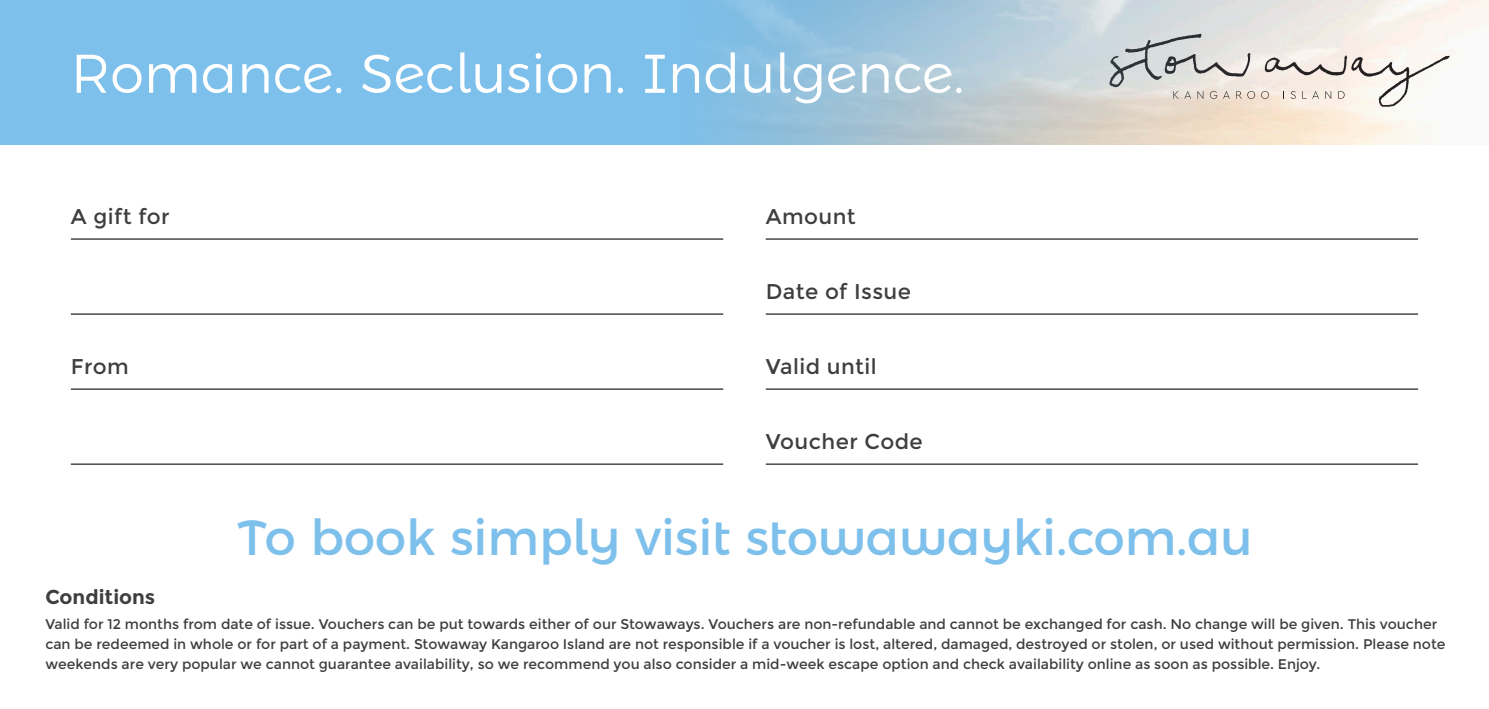
<style>
.page{position:relative;width:1489px;height:709px;background:#fff}
.page>*{position:absolute;margin:0;border:0;box-sizing:border-box;transform-origin:0 0}
.t1{font:300 54.25px "Montserrat Alternates";color:#fff}
.t2{font:49.5px "Montserrat Alternates";color:#7dc0eb}
.t3{font:21.25px "Montserrat";letter-spacing:.02em;color:#3e3e3f}
.t4{font:700 20px "Montserrat";color:#3e3e3f}
.t5{font:14px/20px "Montserrat";color:#3e3e3f}
</style>
<div class="page">
<img style="left:1389px;top:25px;width:63px;height:86px">
<hr style="left:71px;top:238px;width:652px;height:2px;background:#3e3e3f">
<hr style="left:71px;top:313px;width:652px;height:2px;background:#3e3e3f">
<hr style="left:71px;top:388px;width:652px;height:2px;background:#3e3e3f">
<hr style="left:71px;top:463px;width:652px;height:2px;background:#3e3e3f">
<hr style="left:765px;top:238px;width:652px;height:2px;background:#3e3e3f">
<hr style="left:765px;top:313px;width:652px;height:2px;background:#3e3e3f">
<hr style="left:765px;top:388px;width:652px;height:2px;background:#3e3e3f">
<hr style="left:765px;top:463px;width:652px;height:2px;background:#3e3e3f">
<svg style="left:0;top:0;width:1389px;height:145px;background:#9dc7e1"></svg>
<p class="t1" style="left:71px;top:31px;width:894px">Romance. Seclusion. Indulgence.</p>
<p class="t3" style="left:71px;top:204px;width:100px">A gift for</p>
<p class="t3" style="left:71px;top:354px;width:60px">From</p>
<p class="t3" style="left:765px;top:204px;width:91px">Amount</p>
<p class="t3" style="left:765px;top:279px;width:147px">Date of Issue</p>
<p class="t3" style="left:765px;top:354px;width:112px">Valid until</p>
<p class="t3" style="left:765px;top:429px;width:158px">Voucher Code</p>
<p class="t2" style="left:236px;top:497px;width:1018px">To book simply visit stowawayki.com.au</p>
<p class="t4" style="left:45px;top:584px;width:111px">Conditions</p>
<p class="t5" style="left:45px;top:614px;width:1401px">Valid for 12 months from date of issue. Vouchers can be put towards either of our Stowaways. Vouchers are non-refundable and cannot be exchanged for cash. No change will be given. This voucher can be redeemed in whole or for part of a payment. Stowaway Kangaroo Island are not responsible if a voucher is lost, altered, damaged, destroyed or stolen, or used without permission. Please note weekends are very popular we cannot guarantee availability, so we recommend you also consider a mid-week escape option and check availability online as soon as possible. Enjoy.</p>
</div>
